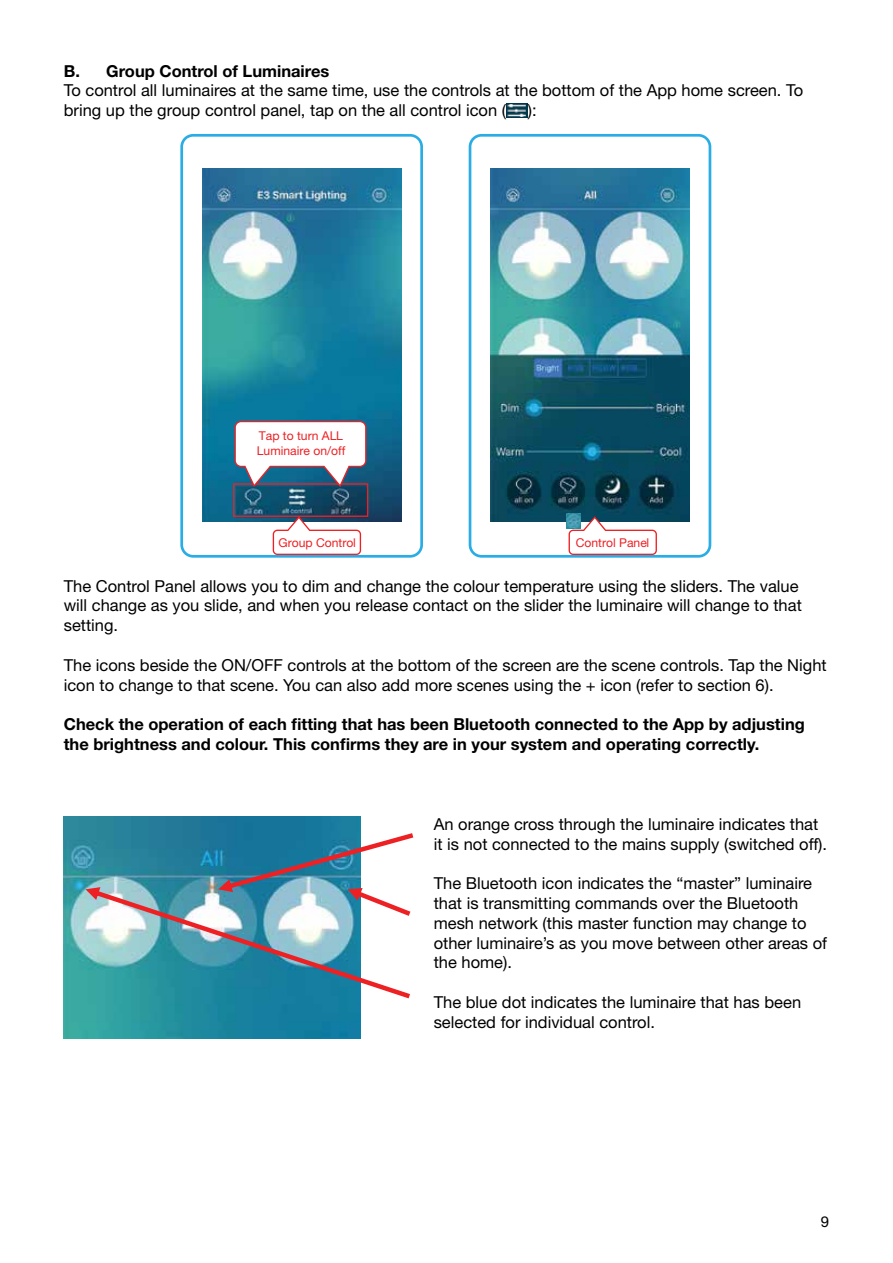
<style>
.page{position:relative;width:893px;height:1263px;background:#fff}
.page>*{position:absolute;margin:0;border:0;box-sizing:border-box;transform-origin:0 0}
.t1{font:16.5px/19.8px "Helvetica Neue";color:#000}
.t2{font:700 16.5px/19.8px "Helvetica Neue";color:#000}
.t3{font:15px "Helvetica Neue";color:#000}
.t4{font:12.15px/14.5px "Helvetica Neue";color:#ed2124}
</style>
<div class="page">
<svg style="left:180px;top:134px;width:243px;height:424px"></svg>
<img style="left:469px;top:134px;width:242px;height:424px">
<img style="left:64px;top:816px;width:297px;height:222px">
<svg style="left:85px;top:833px;width:328px;height:165px"></svg>
<img style="left:506px;top:103px;width:22px;height:15px">
<p class="t2" style="left:64px;top:61px;width:267px">B. Group Control of Luminaires</p>
<p class="t1" style="left:64px;top:80px;width:741px">To control all luminaires at the same time, use the controls at the bottom of the App home screen. To bring up the group control panel, tap on the all control icon (</p>
<p class="t1" style="left:528px;top:100px;width:10px">):</p>
<p class="t4" style="left:257px;top:428px;width:90px">Tap to turn ALL<br>Luminaire on/off</p>
<p class="t4" style="left:279px;top:535px;width:79px">Group Control</p>
<p class="t4" style="left:576px;top:535px;width:75px">Control Panel</p>
<p class="t1" style="left:64px;top:575px;width:740px">The Control Panel allows you to dim and change the colour temperature using the sliders. The value will change as you slide, and when you release contact on the slider the luminaire will change to that setting.</p>
<p class="t1" style="left:64px;top:655px;width:764px">The icons beside the ON/OFF controls at the bottom of the screen are the scene controls. Tap the Night icon to change to that scene. You can also add more scenes using the + icon (refer to section 6).</p>
<p class="t2" style="left:64px;top:714px;width:743px">Check the operation of each fitting that has been Bluetooth connected to the App by adjusting the brightness and colour. This confirms they are in your system and operating correctly.</p>
<p class="t1" style="left:434px;top:814px;width:395px">An orange cross through the luminaire indicates that it is not connected to the mains supply (switched off).</p>
<p class="t1" style="left:434px;top:873px;width:395px">The Bluetooth icon indicates the “master” luminaire that is transmitting commands over the Bluetooth mesh network (this master function may change to other luminaire’s as you move between other areas of the home).</p>
<p class="t1" style="left:434px;top:992px;width:369px">The blue dot indicates the luminaire that has been selected for individual control.</p>
<p class="t3" style="left:821px;top:1213px;width:10px">9</p>
</div>
